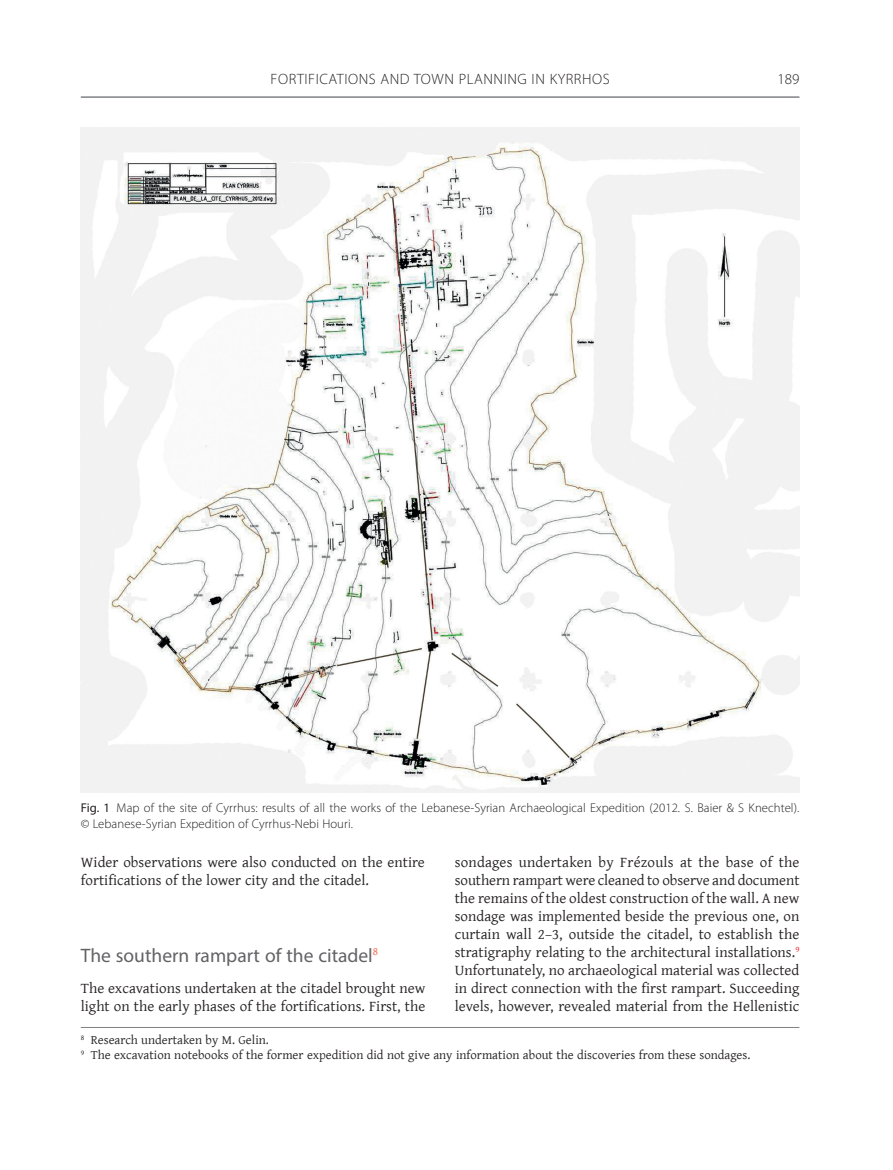
<style>
.page{position:relative;width:893px;height:1170px;background:#fff}
.page>*{position:absolute;margin:0;border:0;box-sizing:border-box;transform-origin:0 0}
.t1{font:19.5px "Myriad Pro";color:#636366}
.t2{font:15px/18px "Gentium";color:#231f20}
.t3{font:300 15px "Myriad Pro";letter-spacing:.035em;color:#231f20}
.t4{font:300 12.75px/15.8px "Myriad Pro";letter-spacing:.005em;color:#231f20}
.t5{font:12.75px/15px "Gentium";color:#231f20}
.s1{font-weight:400}
</style>
<div class="page">
<hr style="left:81px;top:96px;width:718px;height:2px;background:#808285">
<hr style="left:81px;top:1026px;width:718px;height:1px;background:#808285">
<img style="left:81px;top:128px;width:718px;height:664px">
<p class="t3" style="left:271px;top:70px;width:121px">Fortifications and</p>
<p class="t3" style="left:414px;top:70px;width:63px">Town Planning</p>
<p class="t3" style="left:532px;top:70px;width:78px">in Kyrrhos</p>
<p class="t3" style="left:777px;top:70px;width:24px">189</p>
<p class="t4" style="left:81px;top:800px;width:720px"><span class="s1">Fig. 1</span> Map of the site of Cyrrhus: results of all the works of the Lebanese-Syrian Archaeological Expedition (2012. S. Baier &amp; S Knechtel). © Lebanese-Syrian Expedition of Cyrrhus-Nebi Houri.</p>
<p class="t2" style="left:455px;top:852px;width:346px;text-align:justify">sondages undertaken by Frézouls at the base of the southern rampart were cleaned to observe and document the remains of the oldest construction of the wall. A new sondage was implemented beside the previous one, on curtain wall 2–3, outside the citadel, to establish the stratigraphy relating to the architectural installations.<sup>9<br></sup>Unfortunately, no archaeological material was collected in direct connection with the first rampart. Succeeding levels, however, revealed material from the Hellenistic</p>
<p class="t5" style="left:81px;top:1031px;width:671px"><sup>8</sup> Research undertaken by M. Gelin.<br><sup>9</sup> The excavation notebooks of the former expedition did not give any information about the discoveries from these sondages.</p>
<p class="t2" style="left:81px;top:852px;width:346px">Wider observations were also conducted on the entire fortifications of the lower city and the citadel.</p>
<h1 class="t1" style="left:81px;top:943px;width:299px">The southern rampart of the citadel<sup>8</sup></h1>
<p class="t2" style="left:81px;top:978px;width:346px">The excavations undertaken at the citadel brought new light on the early phases of the fortifications. First, the</p>
</div>
